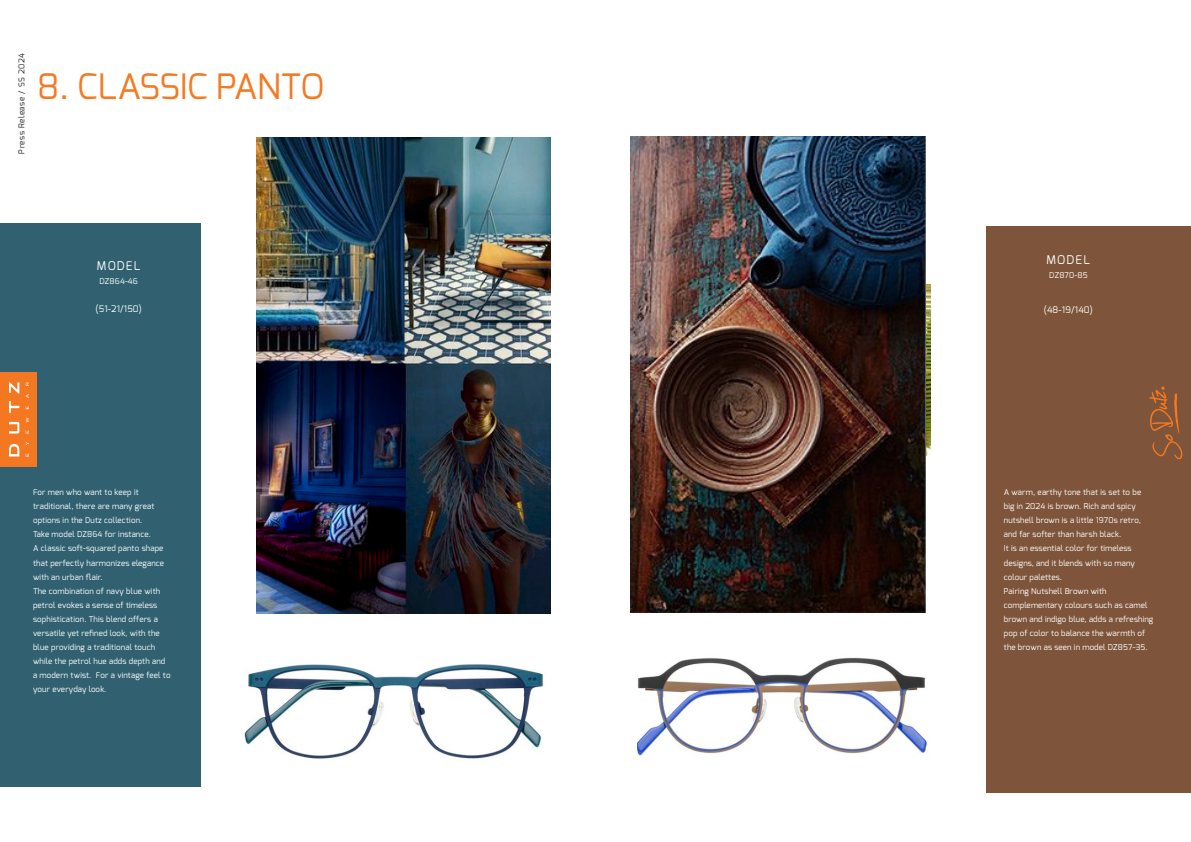
<style>
.page{position:relative;width:1191px;height:842px;background:#fff}
.page>*{position:absolute;margin:0;border:0;box-sizing:border-box;transform-origin:0 0}
.H1__Center{font:35px "Exo";color:#f47921}
.H6__Center{font:12px "Exo";letter-spacing:.095em;color:#fff}
.BC__Center{font:9px "Exo";letter-spacing:.02em;color:#fff}
.H6__Center-2{font:9px "Exo";letter-spacing:.02em;color:#fff}
.BC__Center-2{font:8px/14px "Exo";letter-spacing:.02em;color:#fff}
.t1{font:8px "Exo";letter-spacing:.075em;color:#231f20}
.H6__Center-3{font:8px "Exo";letter-spacing:.02em;color:#fff}
</style>
<div class="page">
<div style="left:986px;top:226px;width:205px;height:566px;background:#7e553a"></div>
<img style="left:925px;top:284px;width:5px;height:172px">
<img style="left:637px;top:657px;width:290px;height:101px">
<div style="left:0;top:224px;width:200px;height:563px;background:#316171"></div>
<img style="left:256px;top:138px;width:294px;height:475px">
<img style="left:244px;top:664px;width:300px;height:95px">
<svg style="left:1149px;top:386px;width:33px;height:73px"></svg>
<div style="left:0;top:372px;width:37px;height:95px;background:#f47721"></div>
<svg style="left:9px;top:444px;width:10px;height:12px"></svg>
<svg style="left:9px;top:422px;width:10px;height:11px"></svg>
<svg style="left:9px;top:401px;width:10px;height:12px"></svg>
<svg style="left:9px;top:382px;width:10px;height:11px"></svg>
<svg style="left:26px;top:417px;width:3px;height:5px"></svg>
<img style="left:630px;top:137px;width:295px;height:475px">
<p class="t1" style="left:16px;top:154px;width:102px;rotate:-90deg">Press Release / SS 2024</p>
<p class="H1__Center" style="left:37px;top:64px;width:288px">8. CLASSIC PANTO</p>
<p class="H6__Center" style="left:97px;top:258px;width:45px">MODEL</p>
<p class="H6__Center-3" style="left:100px;top:276px;width:40px">DZ864-46</p>
<p class="H6__Center-2" style="left:96px;top:303px;width:48px">(51-21/150)</p>
<p class="BC__Center-2" style="left:33px;top:485px;width:139px">For men who want to keep it traditional, there are many great options in the Dutz collection.<br>Take model DZ864 for instance.<br>A classic soft-squared panto shape that perfectly harmonizes elegance with an urban flair.<br>The combination of navy blue with petrol evokes a sense of timeless sophistication. This blend offers a versatile yet refined look, with the blue providing a traditional touch while the petrol hue adds depth and a modern twist. For a vintage feel to your everyday look.</p>
<p class="H6__Center" style="left:1046px;top:252px;width:45px">MODEL</p>
<p class="H6__Center-3" style="left:1049px;top:270px;width:40px">DZ870-85</p>
<p class="BC__Center" style="left:1043px;top:304px;width:51px">(48-19/140)</p>
<p class="BC__Center-2" style="left:1003px;top:485px;width:139px">A warm, earthy tone that is set to be big in 2024 is brown. Rich and spicy nutshell brown is a little 1970s retro, and far softer than harsh black.<br>It is an essential color for timeless designs, and it blends with so many colour palettes.</p>
<p class="BC__Center-2" style="left:1003px;top:584px;width:151px">Pairing Nutshell Brown with complementary colours such as camel brown and indigo blue, adds a refreshing pop of color to balance the warmth of the brown as seen in model DZ857-35.</p>
</div>
